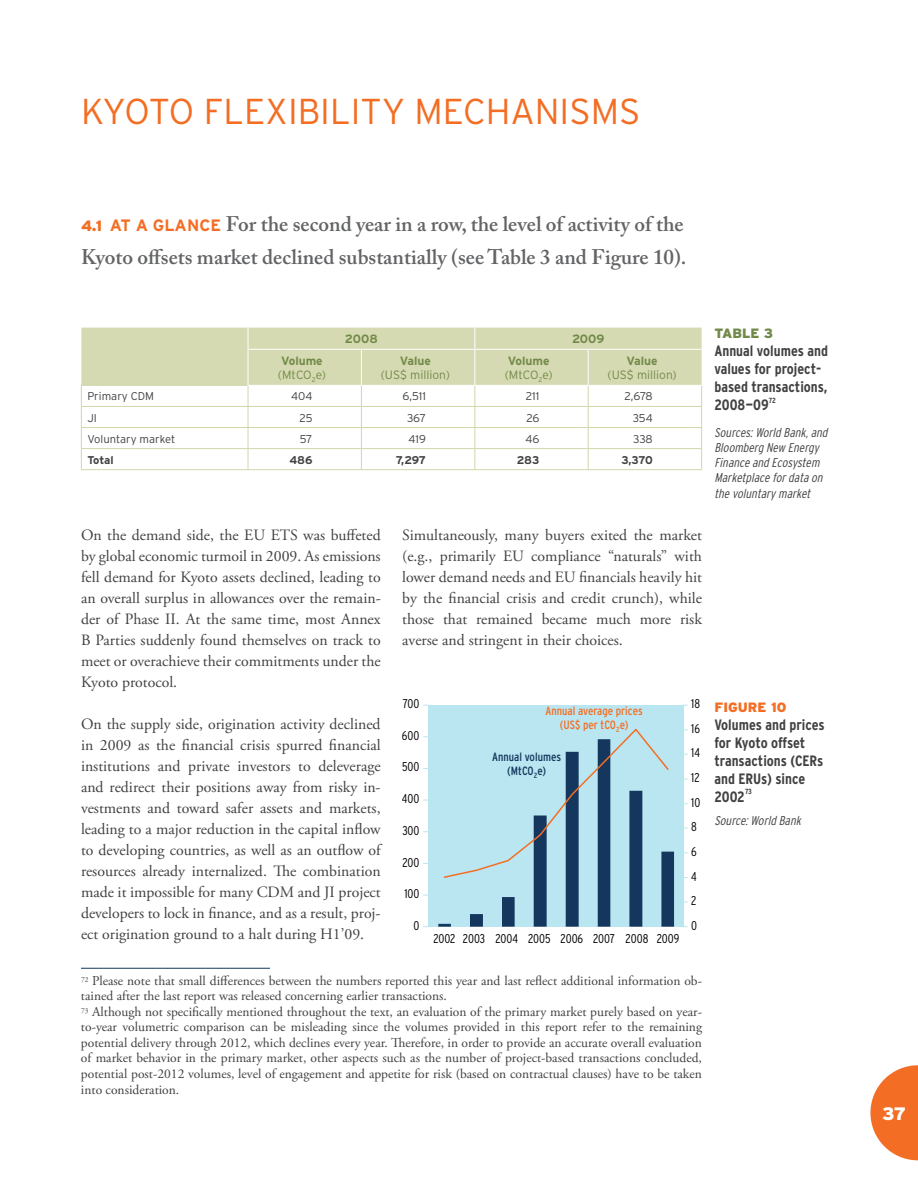
<style>
.page{position:relative;width:918px;height:1188px;background:#fff}
.page>*{position:absolute;margin:0;border:0;box-sizing:border-box;transform-origin:0 0}
.t1{font:300 36px "Interstate";color:#f36e24}
.t2{font:600 21px/33px "Adobe Caslon Pro";color:#636466;text-align:right}
.t3{font:900 18px "Interstate";color:#fff}
.t4{font:700 16.5px "Interstate";color:#f36e24}
.t5{font:15.75px/21px "Adobe Garamond Pro";color:#414042;text-align:justify}
.t6{font:700 condensed 15px/18px "Interstate";color:#414042}
.t7{font:13.5px/15.5px "Adobe Garamond Pro";color:#414042}
.t8{font:900 13.5px "Interstate";color:#f36e24}
.t9{font:900 13.5px "Interstate";color:#728a49}
.t10{font:italic 300 condensed 12.75px/15.3px "Interstate";color:#414042}
.t11{font:300 condensed 12.75px "Interstate";color:#000}
.t12{font:300 12px/14.4px "Interstate";color:#728a49}
.t13{font:condensed 12px/14.4px "Interstate";color:#f36e24;text-align:center}
.t14{font:condensed 12px/14.4px "Interstate";color:#15365d;text-align:center}
.t15{font:700 12px "Interstate";color:#728a49}
.t16{font:300 11.25px "Interstate";color:#414042}
.t17{font:700 11.25px "Interstate";letter-spacing:-.02em;color:#414042}
.t18{font:700 condensed 7.5px "Interstate";color:#414042}
.s1{font-weight:900;font-size:15px}
.s2{font-weight:700}
</style>
<div class="page">
<svg style="left:870px;top:1065px;width:48px;height:95px"></svg>
<svg style="left:81px;top:328px;width:621px;height:141px"></svg>
<hr style="left:248px;top:349px;width:113px;height:1px;background:#fff">
<hr style="left:248px;top:350px;width:1px;height:35px;background:#fff">
<hr style="left:361px;top:349px;width:114px;height:1px;background:#fff">
<hr style="left:361px;top:350px;width:1px;height:35px;background:#fff">
<hr style="left:475px;top:349px;width:113px;height:1px;background:#fff">
<hr style="left:474px;top:350px;width:1px;height:35px;background:#fff">
<hr style="left:588px;top:349px;width:114px;height:1px;background:#fff">
<hr style="left:588px;top:350px;width:1px;height:35px;background:#fff">
<hr style="left:81px;top:469px;width:167px;height:1px;background:#d2d6ab">
<hr style="left:248px;top:469px;width:113px;height:1px;background:#d2d6ab">
<hr style="left:361px;top:469px;width:114px;height:1px;background:#d2d6ab">
<hr style="left:475px;top:469px;width:113px;height:1px;background:#d2d6ab">
<hr style="left:588px;top:469px;width:114px;height:1px;background:#d2d6ab">
<hr style="left:81px;top:385px;width:167px;height:1px;background:#d2d6ab">
<hr style="left:248px;top:385px;width:113px;height:1px;background:#fff">
<hr style="left:361px;top:385px;width:114px;height:1px;background:#fff">
<hr style="left:475px;top:385px;width:113px;height:1px;background:#fff">
<hr style="left:588px;top:385px;width:114px;height:1px;background:#fff">
<div style="left:428px;top:705px;width:256px;height:222px;background:#bae6f1"></div>
<svg style="left:438px;top:851px;width:236px;height:76px"></svg>
<svg style="left:443px;top:728px;width:227px;height:151px"></svg>
<hr style="left:81px;top:968px;width:189px;height:1px;background:#15365d">
<h1 class="t1" style="left:81px;top:91px;width:23px">KYOTO</h1>
<h1 class="t1" style="left:204px;top:91px;width:306px">FLEXIBILITY MECHAN</h1>
<h1 class="t1" style="left:560px;top:91px;width:82px">ISMS</h1>
<h2 class="t2" style="left:81px;top:208px;width:607px">For the second year in a row, the level of activity of the<br>Kyoto offsets market declined substantially (see Table 3 and Figure 10).</h2>
<p class="t4" style="left:81px;top:216px;width:84px"><span class="s1">4.1</span> At a glance</p>
<p class="t15" style="left:345px;top:332px;width:34px">2008</p>
<p class="t15" style="left:572px;top:332px;width:34px">2009</p>
<p class="t12" style="left:278px;top:353px;width:50px"><span class="s2">Volume </span>(MtCO<sub>2</sub>e)</p>
<p class="t15" style="left:400px;top:354px;width:33px">Value</p>
<p class="t12" style="left:381px;top:368px;width:71px">(US$ million)</p>
<p class="t12" style="left:505px;top:353px;width:50px"><span class="s2">Volume </span>(MtCO<sub>2</sub>e)</p>
<p class="t15" style="left:627px;top:354px;width:33px">Value</p>
<p class="t12" style="left:608px;top:368px;width:71px">(US$ million)</p>
<p class="t16" style="left:87px;top:390px;width:59px">Primary CDM</p>
<p class="t16" style="left:291px;top:390px;width:23px">404</p>
<p class="t16" style="left:403px;top:390px;width:25px">6,511</p>
<p class="t16" style="left:526px;top:390px;width:15px">211</p>
<p class="t16" style="left:624px;top:390px;width:30px">2,678</p>
<p class="t16" style="left:87px;top:411px;width:11px">JI</p>
<p class="t16" style="left:300px;top:411px;width:14px">25</p>
<p class="t16" style="left:407px;top:411px;width:20px">367</p>
<p class="t16" style="left:526px;top:411px;width:14px">26</p>
<p class="t16" style="left:633px;top:411px;width:21px">354</p>
<p class="t16" style="left:87px;top:432px;width:90px">Voluntary market</p>
<p class="t16" style="left:300px;top:432px;width:14px">57</p>
<p class="t16" style="left:409px;top:432px;width:19px">419</p>
<p class="t16" style="left:525px;top:432px;width:15px">46</p>
<p class="t16" style="left:633px;top:432px;width:21px">338</p>
<p class="t17" style="left:87px;top:453px;width:28px">Total</p>
<p class="t17" style="left:289px;top:453px;width:25px">486</p>
<p class="t17" style="left:396px;top:453px;width:32px">7,297</p>
<p class="t17" style="left:517px;top:453px;width:24px">283</p>
<p class="t17" style="left:621px;top:453px;width:33px">3,370</p>
<p class="t5" style="left:81px;top:525px;width:301px">On the demand side, the EU ETS was buffeted by global economic turmoil in 2009. As emissions fell demand for Kyoto assets declined, leading to an overall surplus in allowances over the remain&shy;der of Phase II. At the same time, most Annex B Parties suddenly found themselves on track to meet or overachieve their commitments under the Kyoto protocol.</p>
<p class="t5" style="left:81px;top:714px;width:301px">On the supply side, origination activity declined in 2009 as the financial crisis spurred financial institutions and private investors to deleverage and redirect their positions away from risky in&shy;vestments and toward safer assets and markets, leading to a major reduction in the capital inflow to developing countries, as well as an outflow of resources already internalized. The combination made it impossible for many CDM and JI project developers to lock in finance, and as a result, proj&shy;ect origination ground to a halt during H1’09.</p>
<p class="t5" style="left:402px;top:525px;width:301px">Simultaneously, many buyers exited the market (e.g., primarily EU compliance “naturals” with lower demand needs and EU financials heavily hit by the financial crisis and credit crunch), while those that remained became much more risk averse and stringent in their choices.</p>
<p class="t11" style="left:403px;top:696px;width:18px">700</p>
<p class="t11" style="left:402px;top:728px;width:19px">600</p>
<p class="t11" style="left:402px;top:760px;width:19px">500</p>
<p class="t11" style="left:402px;top:792px;width:19px">400</p>
<p class="t11" style="left:402px;top:823px;width:19px">300</p>
<p class="t11" style="left:402px;top:855px;width:19px">200</p>
<p class="t11" style="left:404px;top:887px;width:17px">100</p>
<p class="t11" style="left:414px;top:918px;width:7px">0</p>
<p class="t13" style="left:546px;top:703px;width:99px">Annual average prices (US$ per tCO<sub>2</sub>e)</p>
<p class="t14" style="left:492px;top:749px;width:70px">Annual volumes (MtCO<sub>2</sub>e)</p>
<p class="t11" style="left:433px;top:931px;width:247px">2002 2003 2004 2005 2006 2007 2008 2009</p>
<p class="t11" style="left:691px;top:696px;width:10px">18</p>
<p class="t11" style="left:691px;top:721px;width:10px">16</p>
<p class="t11" style="left:691px;top:746px;width:10px">14</p>
<p class="t11" style="left:691px;top:770px;width:10px">12</p>
<p class="t11" style="left:691px;top:795px;width:11px">10</p>
<p class="t11" style="left:691px;top:820px;width:7px">8</p>
<p class="t11" style="left:691px;top:844px;width:7px">6</p>
<p class="t11" style="left:691px;top:869px;width:7px">4</p>
<p class="t11" style="left:691px;top:894px;width:7px">2</p>
<p class="t11" style="left:691px;top:918px;width:7px">0</p>
<p class="t9" style="left:714px;top:326px;width:60px">TABLE 3</p>
<p class="t6" style="left:714px;top:342px;width:115px">Annual volumes and values for project&shy;based transactions,<br>2008–09</p>
<p class="t18" style="left:769px;top:396px;width:9px">72</p>
<p class="t10" style="left:714px;top:424px;width:118px">Sources:World Bank,and<br>Bloomberg New Energy<br>Financeand Ecosystem<br>Marketplacefordataon thevoluntarymarket</p>
<p class="t8" style="left:714px;top:699px;width:73px">FIGURE 10</p>
<p class="t6" style="left:714px;top:715px;width:112px">Volumes and prices for Kyoto offset transactions (CERs and ERUs) since<br>2002</p>
<p class="t18" style="left:745px;top:788px;width:9px">73</p>
<p class="t10" style="left:714px;top:813px;width:91px">Source:World Bank</p>
<p class="t7" style="left:81px;top:973px;width:623px"><sup>72</sup> Please note that small differences between the numbers reported this year and last reflect additional information ob&shy;tained after the last report was released concerning earlier transactions.<br><sup>73</sup> Although not specifically mentioned throughout the text, an evaluation of the primary market purely based on year&shy;to-year volumetric comparison can be misleading since the volumes provided in this report refer to the remaining potential delivery through 2012, which declines every year. Therefore, in order to provide an accurate overall evaluation of market behavior in the primary market, other aspects such as the number of project-based transactions concluded, potential post-2012 volumes, level of engagement and appetite for risk (based on contractual clauses) have to be taken into consideration.</p>
<p class="t3" style="left:882px;top:1103px;width:26px">37</p>
</div>
